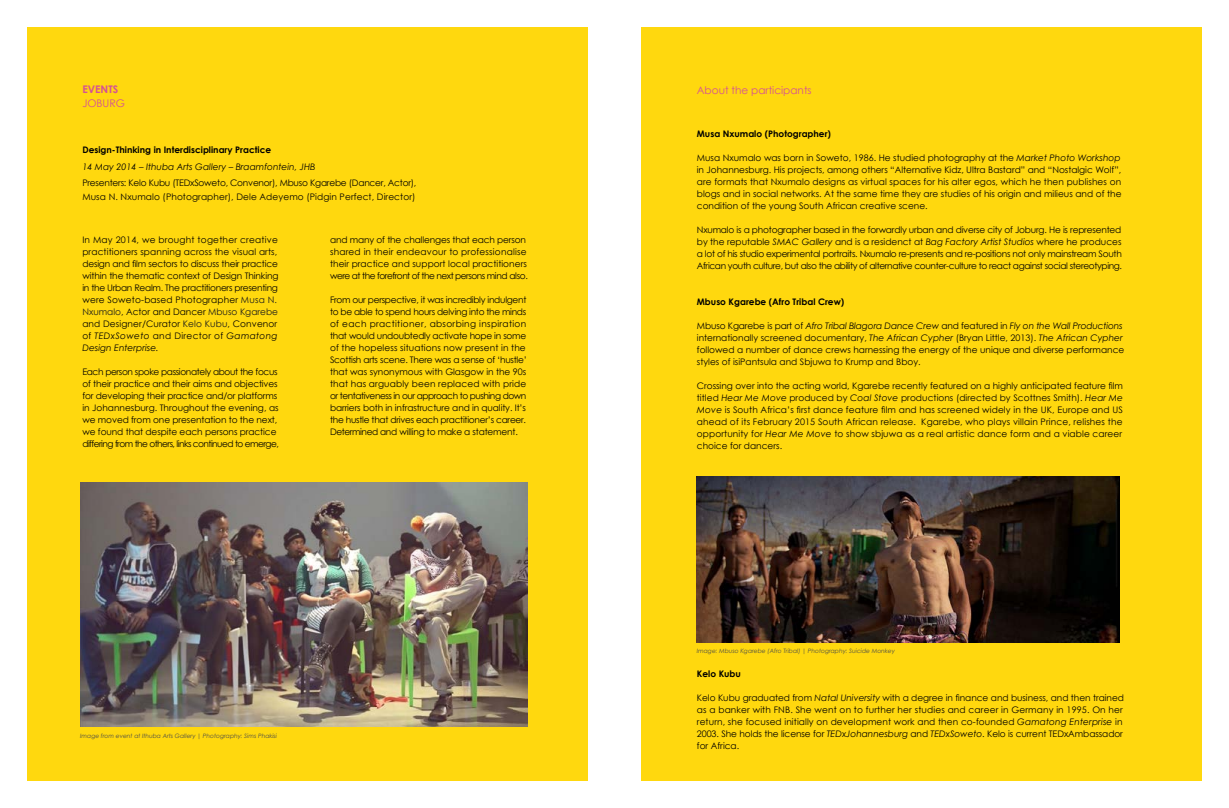
<style>
.page{position:relative;width:1229px;height:808px;background:#fff}
.page>*{position:absolute;margin:0;border:0;box-sizing:border-box;transform-origin:0 0}
.t1{font:10.5px "Century Gothic";color:#d55097}
.t2{font:700 10.5px "Century Gothic";color:#d55097}
.t3{font:9px/12px "Century Gothic";letter-spacing:-.005em;color:#000}
.t4{font:9px/12px "Century Gothic";letter-spacing:-.025em;color:#000}
.t5{font:700 9px "Century Gothic";color:#000}
.t6{font:italic 9px "Century Gothic";color:#000}
.t7{font:italic 6px "Century Gothic";color:#4a4a49}
.s1{color:#1b1b1a}
.s2{font-style:italic}
</style>
<div class="page">
<div style="left:27px;top:27px;width:560px;height:754px;background:#ffd80e"></div>
<div style="left:641px;top:27px;width:561px;height:754px;background:#ffd80e"></div>
<img style="left:80px;top:482px;width:447px;height:244px">
<img style="left:697px;top:476px;width:423px;height:166px">
<p class="t2" style="left:82px;top:81px;width:37px">EVENTS</p>
<p class="t1" style="left:82px;top:96px;width:44px">JOBURG</p>
<p class="t5" style="left:82px;top:143px;width:190px">Design-Thinking in Interdisciplinary Practice</p>
<p class="t6" style="left:82px;top:160px;width:234px">14 May 2014 – Ithuba Arts Gallery – Braamfontein, JHB</p>
<p class="t4" style="left:82px;top:176px;width:336px;line-height:13.5px">Presenters: Kelo Kubu (TEDxSoweto, Convenor), Mbuso Kgarebe (Dancer, Actor),<br>Musa N. Nxumalo (Photographer), Dele Adeyemo (Pidgin Perfect, Director)</p>
<p class="t3" style="left:82px;top:233px;width:198px">In May 2014, we brought together creative practitioners spanning across the visual arts, design and film sectors to discuss their practice within the thematic context of Design Thinking in the Urban Realm. The practitioners presenting were Soweto-based Photographer <span class="s1">Musa N.<br>Nxumalo</span>, Actor and Dancer <span class="s1">Mbuso Kgarebe </span>and Designer/Curator <span class="s1">Kelo Kubu</span>, Convenor of <span class="s2">TEDxSoweto</span> and Director of <span class="s2">Gamatong Design Enterprise.</span></p>
<p class="t3" style="left:82px;top:365px;width:198px">Each person spoke passionately about the focus of their practice and their aims and objectives for developing their practice and/or platforms in Johannesburg. Throughout the evening, as we moved from one presentation to the next, we found that despite each persons practice differing from the others, links continued to emerge,</p>
<p class="t3" style="left:330px;top:233px;width:199px">and many of the challenges that each person shared in their endeavour to professionalise their practice and support local practitioners were at the forefront of the next persons mind also.</p>
<p class="t4" style="left:330px;top:293px;width:198px">From our perspective, it was incredibly indulgent to be able to spend hours delving into the minds of each practitioner, absorbing inspiration that would undoubtedly activate hope in some of the hopeless situations now present in the Scottish arts scene. There was a sense of ‘hustle’ that was synonymous with Glasgow in the 90s that has arguably been replaced with pride or tentativeness in our approach to pushing down barriers both in infrastructure and in quality. It’s the hustle that drives each practitioner’s career.<br>Determined and willing to make a statement.</p>
<p class="t7" style="left:80px;top:731px;width:198px">Image from event at Ithuba Arts Gallery | Photography: Sims Phakisi</p>
<p class="t1" style="left:697px;top:82px;width:116px">About the participants</p>
<p class="t5" style="left:697px;top:126px;width:136px">Musa Nxumalo (Photographer)</p>
<p class="t3" style="left:697px;top:151px;width:426px;text-align:justify">Musa Nxumalo was born in Soweto, 1986. He studied photography at the <span class="s2">Market Photo Workshop </span>in Johannesburg. His projects, among others “Alternative Kidz, Ultra Bastard” and “Nostalgic Wolf”, are formats that Nxumalo designs as virtual spaces for his alter egos, which he then publishes on blogs and in social networks. At the same time they are studies of his origin and milieus and of the condition of the young South African creative scene.</p>
<p class="t3" style="left:697px;top:223px;width:427px;text-align:justify">Nxumalo is a photographer based in the forwardly urban and diverse city of Joburg. He is represented by the reputable <span class="s2">SMAC Gallery</span> and is a residenct at <span class="s2">Bag Factory Artist Studios</span> where he produces a lot of his studio experimental portraits. Nxumalo re-presents and re-positions not only mainstream South African youth culture, but also the ability of alternative counter-culture to react against social stereotyping.</p>
<p class="t5" style="left:697px;top:294px;width:149px">Mbuso Kgarebe (Afro Tribal Crew)</p>
<p class="t3" style="left:697px;top:319px;width:429px">Mbuso Kgarebe is part of <span class="s2">Afro Tribal Blagora Dance Crew</span> and featured in <span class="s2">Fly on the Wall Productions </span>internationally screened documentary, <span class="s2">The African Cypher</span> (Bryan Little, 2013). <span class="s2">The African Cypher </span>followed a number of dance crews harnessing the energy of the unique and diverse performance styles of isiPantsula and Sbjuwa to Krump and Bboy.</p>
<p class="t3" style="left:697px;top:379px;width:428px;text-align:justify">Crossing over into the acting world, Kgarebe recently featured on a highly anticipated feature film titled <span class="s2">Hear Me Move</span> produced by <span class="s2">Coal Stove</span> productions (directed by Scottnes Smith). <span class="s2">Hear Me Move</span> is South Africa’s first dance feature film and has screened widely in the UK, Europe and US ahead of its February 2015 South African release. Kgarebe, who plays villain Prince, relishes the opportunity for <span class="s2">Hear Me Move</span> to show sbjuwa as a real artistic dance form and a viable career choice for dancers.</p>
<p class="t7" style="left:697px;top:647px;width:200px">Image: Mbuso Kgarebe (Afro Tribal) | Photography: Suicide Monkey</p>
<p class="t5" style="left:697px;top:666px;width:46px">Kelo Kubu</p>
<p class="t3" style="left:697px;top:691px;width:429px">Kelo Kubu graduated from <span class="s2">Natal University</span> with a degree in finance and business, and then trained as a banker with FNB. She went on to further her studies and career in Germany in 1995. On her return, she focused initially on development work and then co-founded <span class="s2">Gamatong Enterprise</span> in 2003. She holds the license for <span class="s2">TEDxJohannesburg</span> and <span class="s2">TEDxSoweto</span>. Kelo is current TEDxAmbassador for Africa.</p>
</div>
